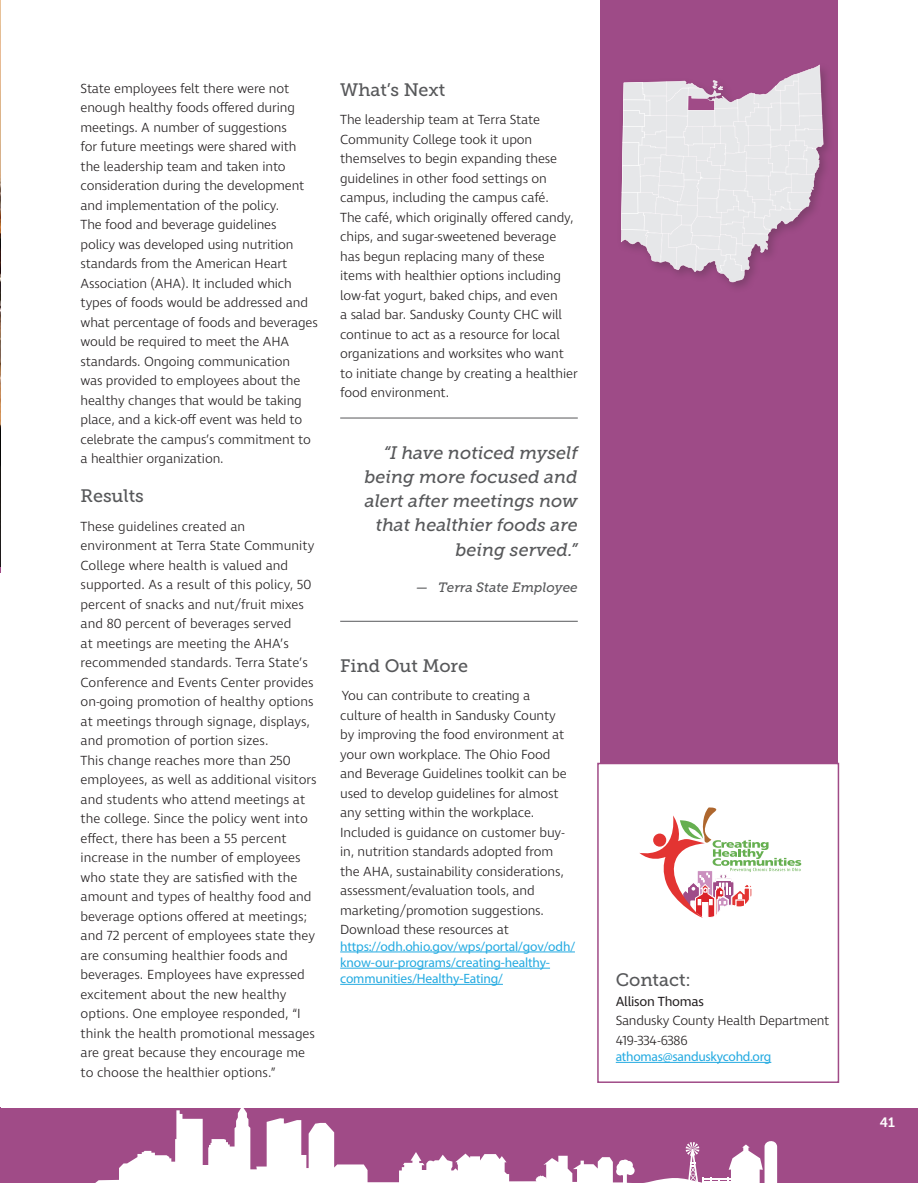
<style>
.page{position:relative;width:918px;height:1188px;background:#fff}
.page>*{position:absolute;margin:0;border:0;box-sizing:border-box;transform-origin:0 0}
.t1{font:italic 18px/24.3px "Museo Slab 500";color:#57585a;text-align:right}
.t2{font:18px "Museo Slab 500";color:#57585a}
.t3{font:300 13.5px/19.5px "Ingra";letter-spacing:-.01em;color:#231f20}
.t4{font:13.5px/16.2px "Myriad Pro";letter-spacing:-.01em;color:#24aae1}
.t5{font:italic 13.5px "Museo Slab 500";color:#57585a}
.t6{font:13.5px "Ingra";letter-spacing:-.02em;color:#231f20}
.t7{font:13.5px "Museo Slab 700";color:#fff}
</style>
<div class="page">
<div style="left:0;top:1108px;width:918px;height:80px;background:#a04b87"></div>
<hr style="left:0;top:1107px;width:1px;height:81px;background:#a04b87">
<div style="left:600px;top:0;width:238px;height:987px;background:#9e4b87"></div>
<svg style="left:95px;top:1108px;width:683px;height:75px"></svg>
<hr style="left:703px;top:1178px;width:29px;height:2px;background:#fff">
<hr style="left:703px;top:1181px;width:29px;height:2px;background:#fff">
<svg style="left:686px;top:1142px;width:18px;height:41px"></svg>
<div style="left:0;top:1183px;width:918px;height:5px;background:#fff"></div>
<div style="left:597px;top:763px;width:242px;height:320px;background:#fff;border:2px solid #a04b87"></div>
<svg style="left:639px;top:807px;width:162px;height:111px"></svg>
<img style="left:0;top:0;width:1px;height:466px">
<hr style="left:0;top:466px;width:1px;height:103px;background:#231f20">
<hr style="left:340px;top:418px;width:238px;height:1px;background:#57585a">
<hr style="left:340px;top:621px;width:238px;height:1px;background:#57585a">
<hr style="left:340px;top:952px;width:235px;height:1px;background:#24aae1">
<hr style="left:340px;top:968px;width:210px;height:1px;background:#24aae1">
<hr style="left:340px;top:984px;width:163px;height:1px;background:#24aae1">
<hr style="left:616px;top:1062px;width:155px;height:1px;background:#24aae1">
<div style="left:617px;top:61px;width:218px;height:233px;background:#231f20;opacity:.25"></div>
<svg style="left:621px;top:64px;width:202px;height:218px"></svg>
<p class="t3" style="left:81px;top:79px;width:239px">State employees felt there were not enough healthy foods offered during meetings. A number of suggestions<br>for future meetings were shared with the leadership team and taken into consideration during the development and implementation of the policy.<br>The food and beverage guidelines<br>policy was developed using nutrition standards from the American Heart Association (AHA). It included which types of foods would be addressed and what percentage of foods and beverages would be required to meet the AHA standards. Ongoing communication<br>was provided to employees about the healthy changes that would be taking place, and a kick-off event was held to celebrate the campus’s commitment to a healthier organization.</p>
<h1 class="t2" style="left:81px;top:486px;width:65px">Results</h1>
<p class="t3" style="left:81px;top:517px;width:238px">These guidelines created an environment at Terra State Community College where health is valued and supported. As a result of this policy, 50 percent of snacks and nut/fruit mixes and 80 percent of beverages served<br>at meetings are meeting the AHA’s recommended standards. Terra State’s Conference and Events Center provides on-going promotion of healthy options at meetings through signage, displays, and promotion of portion sizes.<br>This change reaches more than 250 employees, as well as additional visitors and students who attend meetings at the college. Since the policy went into effect, there has been a 55 percent increase in the number of employees who state they are satisfied with the amount and types of healthy food and beverage options offered at meetings; and 72 percent of employees state they are consuming healthier foods and beverages. Employees have expressed excitement about the new healthy options. One employee responded, “I think the health promotional messages are great because they encourage me to choose the healthier options.”</p>
<h1 class="t2" style="left:340px;top:80px;width:107px">What’s Next</h1>
<p class="t3" style="left:340px;top:111px;width:239px">The leadership team at Terra State Community College took it upon themselves to begin expanding these guidelines in other food settings on campus, including the campus café.<br>The café, which originally offered candy, chips, and sugar-sweetened beverage has begun replacing many of these items with healthier options including low-fat yogurt, baked chips, and even<br>a salad bar. Sandusky County CHC will continue to act as a resource for local organizations and worksites who want to initiate change by creating a healthier food environment.</p>
<h1 class="t1" style="left:365px;top:441px;width:215px">“I have noticed myself being more focused and alert after meetings now that healthier foods are being served.”</h1>
<p class="t5" style="left:416px;top:580px;width:163px">— Terra State Employee</p>
<h1 class="t2" style="left:340px;top:656px;width:129px">Find Out More</h1>
<p class="t3" style="left:340px;top:687px;width:228px">You can contribute to creating a culture of health in Sandusky County by improving the food environment at your own workplace. The Ohio Food and Beverage Guidelines toolkit can be used to develop guidelines for almost any setting within the workplace.<br>Included is guidance on customer buy&shy;in, nutrition standards adopted from the AHA, sustainability considerations, assessment/evaluation tools, and marketing/promotion suggestions.<br>Download these resources at</p>
<p class="t4" style="left:340px;top:938px;width:236px">https://odh.ohio.gov/wps/portal/gov/odh/ know-our-programs/creating-healthy&shy;communities/Healthy-Eating/</p>
<h1 class="t2" style="left:616px;top:970px;width:77px">Contact:</h1>
<p class="t6" style="left:616px;top:993px;width:90px">Allison Thomas</p>
<p class="t3" style="left:616px;top:1012px;width:215px">Sandusky County Health Department<br>419-334-6386</p>
<p class="t4" style="left:616px;top:1048px;width:157px">athomas@sanduskycohd.org</p>
<p class="t7" style="left:880px;top:1115px;width:17px">41</p>
</div>
